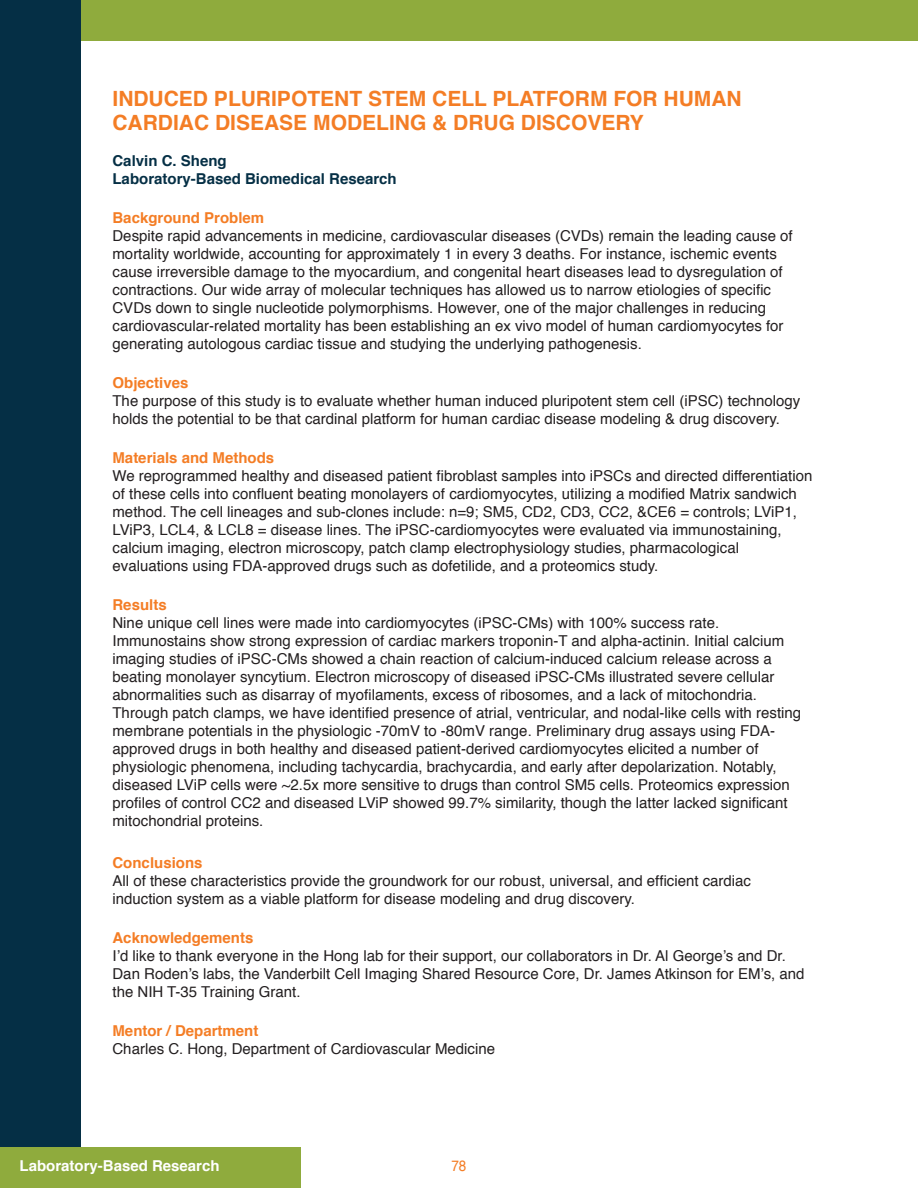
<style>
.page{position:relative;width:918px;height:1188px;background:#fff}
.page>*{position:absolute;margin:0;border:0;box-sizing:border-box;transform-origin:0 0}
.Orange_Title_Abstrac{font:700 21px/24px "Helvetica";color:#f47d25}
.t1{font:15px/18px "Helvetica";color:#231f20}
.Orange_Header_Abstra{font:700 15px "Helvetica";color:#f47d25}
.Blue_Name_Area{font:700 15px "Helvetica";color:#052f45}
.t2{font:700 15px "Helvetica";color:#fff}
.t3{font:15px "Helvetica";color:#f47d25;scale:.9 1}
</style>
<div class="page">
<div style="left:0;top:0;width:81px;height:1157px;background:#052f45"></div>
<div style="left:0;top:1148px;width:300px;height:40px;background:#8fab3d"></div>
<div style="left:81px;top:0;width:837px;height:40px;background:#8fab3d"></div>
<p class="Orange_Title_Abstrac" style="left:112px;top:87px;width:631px">INDUCED PLURIPOTENT STEM CELL PLATFORM FOR HUMAN<br>CARDIAC DISEASE MODELING &amp; DRUG DISCOVERY</p>
<p class="Blue_Name_Area" style="left:112px;top:148px;width:116px">Calvin C. Sheng</p>
<p class="Blue_Name_Area" style="left:112px;top:166px;width:286px">Laboratory-Based Biomedical Research</p>
<p class="Orange_Header_Abstra" style="left:112px;top:205px;width:153px">Background Problem</p>
<p class="t1" style="left:112px;top:227px;width:682px">Despite rapid advancements in medicine, cardiovascular diseases (CVDs) remain the leading cause of mortality worldwide, accounting for approximately 1 in every 3 deaths. For instance, ischemic events cause irreversible damage to the myocardium, and congenital heart diseases lead to dysregulation of contractions. Our wide array of molecular techniques has allowed us to narrow etiologies of specific CVDs down to single nucleotide polymorphisms. However, one of the major challenges in reducing cardiovascular-related mortality has been establishing an ex vivo model of human cardiomyocytes for generating autologous cardiac tissue and studying the underlying pathogenesis.</p>
<p class="Orange_Header_Abstra" style="left:112px;top:370px;width:77px">Objectives</p>
<p class="t1" style="left:112px;top:392px;width:689px">The purpose of this study is to evaluate whether human induced pluripotent stem cell (iPSC) technology holds the potential to be that cardinal platform for human cardiac disease modeling &amp; drug discovery.</p>
<p class="Orange_Header_Abstra" style="left:112px;top:445px;width:163px">Materials and Methods</p>
<p class="t1" style="left:112px;top:467px;width:701px">We reprogrammed healthy and diseased patient fibroblast samples into iPSCs and directed differentiation of these cells into confluent beating monolayers of cardiomyocytes, utilizing a modified Matrix sandwich method. The cell lineages and sub-clones include: n=9; SM5, CD2, CD3, CC2, &amp;CE6 = controls; LViP1, LViP3, LCL4, &amp; LCL8 = disease lines. The iPSC-cardiomyocytes were evaluated via immunostaining, calcium imaging, electron microscopy, patch clamp electrophysiology studies, pharmacological evaluations using FDA-approved drugs such as dofetilide, and a proteomics study.</p>
<p class="Orange_Header_Abstra" style="left:112px;top:592px;width:56px">Results</p>
<p class="t1" style="left:112px;top:614px;width:690px">Nine unique cell lines were made into cardiomyocytes (iPSC-CMs) with 100% success rate.<br>Immunostains show strong expression of cardiac markers troponin-T and alpha-actinin. Initial calcium imaging studies of iPSC-CMs showed a chain reaction of calcium-induced calcium release across a beating monolayer syncytium. Electron microscopy of diseased iPSC-CMs illustrated severe cellular abnormalities such as disarray of myofilaments, excess of ribosomes, and a lack of mitochondria.<br>Through patch clamps, we have identified presence of atrial, ventricular, and nodal-like cells with resting membrane potentials in the physiologic -70mV to -80mV range. Preliminary drug assays using FDA&shy;approved drugs in both healthy and diseased patient-derived cardiomyocytes elicited a number of physiologic phenomena, including tachycardia, brachycardia, and early after depolarization. Notably, diseased LViP cells were ~2.5x more sensitive to drugs than control SM5 cells. Proteomics expression profiles of control CC2 and diseased LViP showed 99.7% similarity, though the latter lacked significant mitochondrial proteins.</p>
<p class="Orange_Header_Abstra" style="left:112px;top:850px;width:92px">Conclusions</p>
<p class="t1" style="left:112px;top:872px;width:640px">All of these characteristics provide the groundwork for our robust, universal, and efficient cardiac induction system as a viable platform for disease modeling and drug discovery.</p>
<p class="Orange_Header_Abstra" style="left:112px;top:925px;width:142px">Acknowledgements</p>
<p class="t1" style="left:112px;top:947px;width:694px">I’d like to thank everyone in the Hong lab for their support, our collaborators in Dr. Al George’s and Dr.<br>Dan Roden’s labs, the Vanderbilt Cell Imaging Shared Resource Core, Dr. James Atkinson for EM’s, and the NIH T-35 Training Grant.</p>
<p class="Orange_Header_Abstra" style="left:112px;top:1018px;width:147px">Mentor / Department</p>
<p class="t1" style="left:112px;top:1040px;width:384px">Charles C. Hong, Department of Cardiovascular Medicine</p>
<p class="t2" style="left:20px;top:1153px;width:202px">Laboratory-Based Research</p>
<p class="t3" style="left:451px;top:1154px;width:18px">78</p>
</div>
